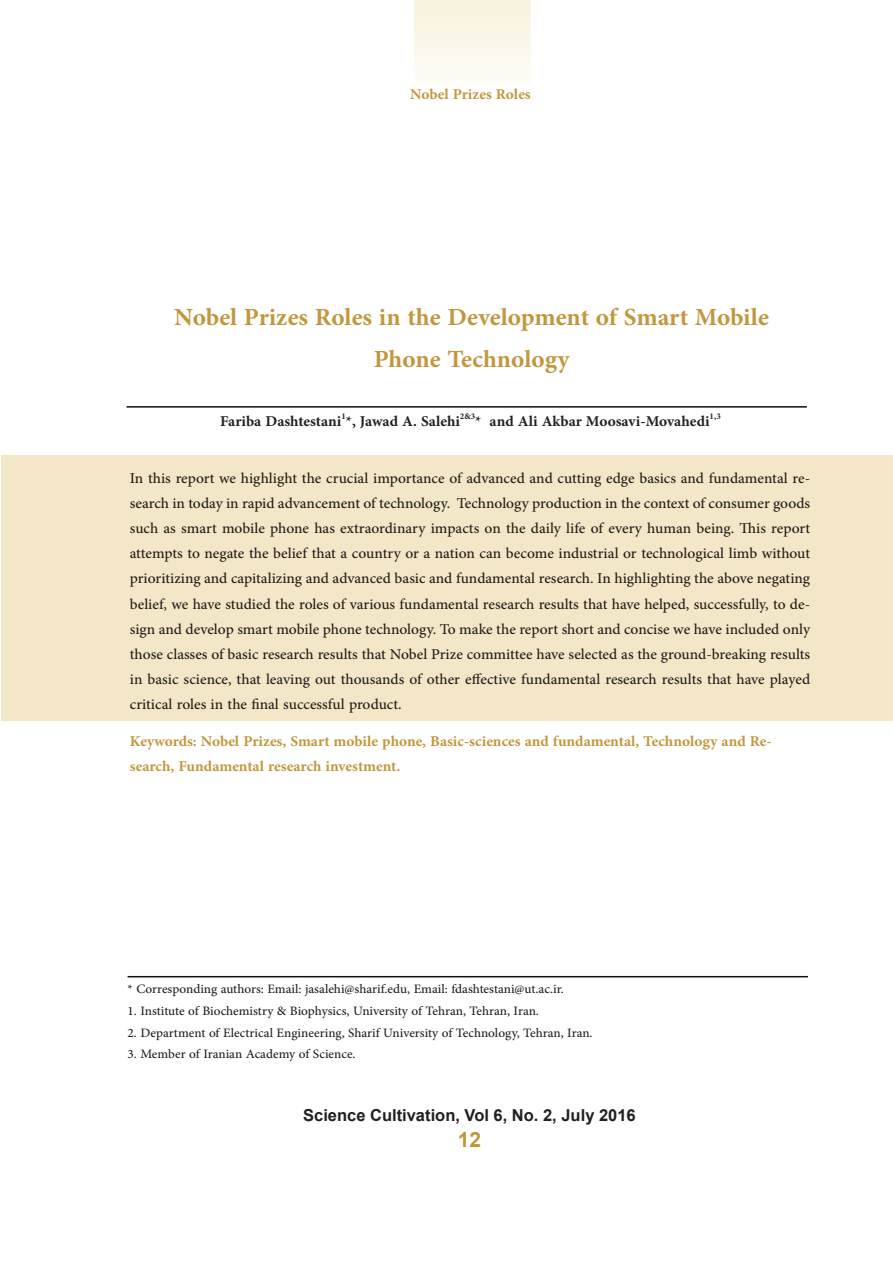
<style>
.page{position:relative;width:893px;height:1263px;background:#fff}
.page>*{position:absolute;margin:0;border:0;box-sizing:border-box;transform-origin:0 0}
.t1{font:700 34.5px/41.4px "Adobe Arabic";color:#c2973d;text-align:center}
.t2{font:21px/25.2px "Adobe Arabic";color:#231f20;text-align:justify}
.t3{font:700 21px/25.2px "Adobe Arabic";color:#c2973d}
.t4{font:700 21px "Adobe Arabic";color:#231f20}
.t5{font:700 21px "Arial";color:#bc983a}
.t6{font:18px "Adobe Arabic";color:#231f20}
.t7{font:700 16.5px "Arial";color:#231f20}
</style>
<div class="page">
<div style="left:1px;top:455px;width:892px;height:266px;background:#f3e7c8"></div>
<hr style="left:128px;top:976px;width:680px;height:1px;background:#110e12">
<hr style="left:126px;top:406px;width:681px;height:2px;background:#110e12">
<p class="t3" style="left:410px;top:79px;width:122px">Nobel Prizes Roles</p>
<h1 class="t1" style="left:174px;top:293px;width:596px">Nobel Prizes Roles in the Development of Smart Mobile<br>Phone Technology</h1>
<p class="t4" style="left:220px;top:407px;width:502px">Fariba Dashtestani<sup>1</sup>*, Jawad A. Salehi<sup>2&amp;3</sup>* and Ali Akbar Moosavi-Movahedi<sup>1,3</sup></p>
<p class="t2" style="left:130px;top:463px;width:682px">In this report we highlight the crucial importance of advanced and cutting edge basics and fundamental re&shy;search in today in rapid advancement of technology. Technology production in the context of consumer goods such as smart mobile phone has extraordinary impacts on the daily life of every human being. This report attempts to negate the belief that a country or a nation can become industrial or technological limb without prioritizing and capitalizing and advanced basic and fundamental research. In highlighting the above negating belief, we have studied the roles of various fundamental research results that have helped, successfully, to de&shy;sign and develop smart mobile phone technology. To make the report short and concise we have included only those classes of basic research results that Nobel Prize committee have selected as the ground-breaking results in basic science, that leaving out thousands of other effective fundamental research results that have played critical roles in the final successful product.</p>
<p class="t3" style="left:130px;top:726px;width:643px">Keywords: Nobel Prizes, Smart mobile phone, Basic-sciences and fundamental, Technology and Re&shy;search, Fundamental research investment.</p>
<p class="t6" style="left:128px;top:976px;width:438px">* Corresponding authors: Email: jasalehi@sharif.edu, Email: fdashtestani@ut.ac.ir.</p>
<p class="t6" style="left:128px;top:998px;width:413px">1. Institute of Biochemistry &amp; Biophysics, University of Tehran, Tehran, Iran.</p>
<p class="t6" style="left:128px;top:1020px;width:467px">2. Department of Electrical Engineering, Sharif University of Technology, Tehran, Iran.</p>
<p class="t6" style="left:128px;top:1041px;width:230px">3. Member of Iranian Academy of Science.</p>
<p class="t7" style="left:303px;top:1104px;width:334px">Science Cultivation, Vol 6, No. 2, July 2016</p>
<p class="t5" style="left:458px;top:1125px;width:25px">12</p>
</div>
